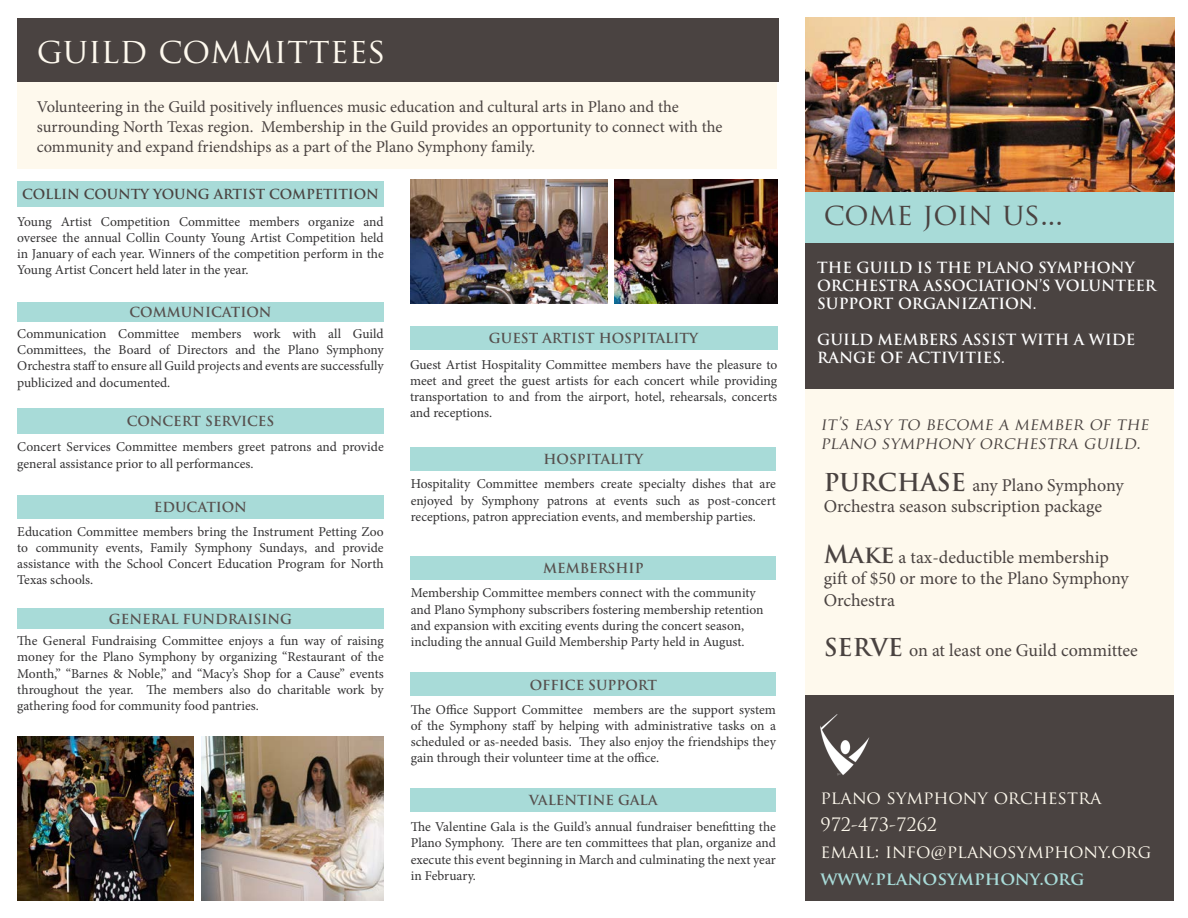
<style>
.page{position:relative;width:1188px;height:918px;background:#fff}
.page>*{position:absolute;margin:0;border:0;box-sizing:border-box;transform-origin:0 0}
.t1{font:34.5px "Trajan Pro";color:#fef9ee}
.t2{font:30px "Trajan Pro";letter-spacing:-.01em;color:#4a4341}
.t3{font:18px/21.6px "Minion Pro";letter-spacing:-.005em;color:#4a4341}
.t4{font:18px "Trajan Pro";color:#fef9ed}
.t5{font:700 18px "Trajan Pro";color:#a8dbd8}
.t6{font:16.5px/19.8px "Minion Pro";color:#4a4341}
.t7{font:16.5px/19.8px "Trajan Pro";letter-spacing:.005em;color:#4a4341}
.t8{font:700 15px/18px "Trajan Pro";color:#fff}
.t9{font:13.5px/16.2px "Minion Pro";color:#333233;text-align:justify}
.t10{font:700 13.5px "Trajan Pro";color:#564f4d}
.t11{font:700 13.5px "Trajan Pro";letter-spacing:-.01em;color:#4a4341}
.s1{font-family:"Trajan Pro";font-weight:700;font-size:24px}
</style>
<div class="page">
<div style="left:17px;top:76px;width:760px;height:92px;background:#fef9ed"></div>
<div style="left:17px;top:18px;width:761px;height:64px;background:#4a4341"></div>
<div style="left:17px;top:181px;width:367px;height:25px;background:#a8dbd8"></div>
<div style="left:17px;top:302px;width:367px;height:20px;background:#a8dbd8"></div>
<div style="left:17px;top:409px;width:367px;height:25px;background:#a8dbd8"></div>
<div style="left:410px;top:326px;width:367px;height:24px;background:#a8dbd8"></div>
<div style="left:17px;top:495px;width:367px;height:24px;background:#a8dbd8"></div>
<div style="left:17px;top:609px;width:367px;height:20px;background:#a8dbd8"></div>
<div style="left:411px;top:447px;width:365px;height:23px;background:#a8dbd8"></div>
<div style="left:411px;top:556px;width:365px;height:24px;background:#a8dbd8"></div>
<div style="left:411px;top:673px;width:365px;height:23px;background:#a8dbd8"></div>
<div style="left:411px;top:788px;width:365px;height:24px;background:#a8dbd8"></div>
<div style="left:806px;top:246px;width:368px;height:470px;background:#fef9ed"></div>
<div style="left:806px;top:191px;width:368px;height:53px;background:#a8dbd8"></div>
<div style="left:806px;top:695px;width:368px;height:205px;background:#4a4341"></div>
<img style="left:806px;top:17px;width:368px;height:174px">
<img style="left:411px;top:180px;width:197px;height:123px">
<img style="left:17px;top:737px;width:176px;height:163px">
<img style="left:615px;top:180px;width:162px;height:123px">
<div style="left:806px;top:244px;width:368px;height:145px;background:#4a4341"></div>
<img style="left:820px;top:715px;width:50px;height:61px">
<img style="left:201px;top:737px;width:183px;height:163px">
<p class="t1" style="left:37px;top:29px;width:351px">GUILD COMMITTEES</p>
<p class="t6" style="left:37px;top:97px;width:687px">Volunteering in the Guild positively influences music education and cultural arts in Plano and the surrounding North Texas region. Membership in the Guild provides an opportunity to connect with the community and expand friendships as a part of the Plano Symphony family.</p>
<p class="t11" style="left:22px;top:185px;width:358px">COLLIN COUNTY YOUNG ARTIST COMPETITION</p>
<p class="t9" style="left:17px;top:213px;width:368px">Young Artist Competition Committee members organize and oversee the annual Collin County Young Artist Competition held in January of each year. Winners of the competition perform in the Young Artist Concert held later in the year.</p>
<p class="t10" style="left:130px;top:304px;width:143px">COMMUNICATION</p>
<p class="t9" style="left:17px;top:326px;width:368px">Communication Committee members work with all Guild Committees, the Board of Directors and the Plano Symphony Orchestra staff to ensure all Guild projects and events are successfully publicized and documented.</p>
<p class="t10" style="left:127px;top:413px;width:149px">CONCERT SERVICES</p>
<p class="t9" style="left:17px;top:439px;width:368px">Concert Services Committee members greet patrons and provide general assistance prior to all performances.</p>
<p class="t10" style="left:154px;top:499px;width:95px">EDUCATION</p>
<p class="t9" style="left:17px;top:523px;width:368px">Education Committee members bring the Instrument Petting Zoo to community events, Family Symphony Sundays, and provide assistance with the School Concert Education Program for North Texas schools.</p>
<p class="t10" style="left:109px;top:611px;width:185px">GENERAL FUNDRAISING</p>
<p class="t9" style="left:17px;top:633px;width:368px">The General Fundraising Committee enjoys a fun way of raising money for the Plano Symphony by organizing “Restaurant of the Month,” “Barnes &amp; Noble,” and “Macy’s Shop for a Cause” events throughout the year. The members also do charitable work by gathering food for community food pantries.</p>
<p class="t10" style="left:489px;top:330px;width:211px">GUEST ARTIST HOSPITALITY</p>
<p class="t9" style="left:410px;top:356px;width:369px">Guest Artist Hospitality Committee members have the pleasure to meet and greet the guest artists for each concert while providing transportation to and from the airport, hotel, rehearsals, concerts and receptions.</p>
<p class="t10" style="left:544px;top:450px;width:101px">HOSPITALITY</p>
<p class="t9" style="left:411px;top:476px;width:367px">Hospitality Committee members create specialty dishes that are enjoyed by Symphony patrons at events such as post-concert receptions, patron appreciation events, and membership parties.</p>
<p class="t10" style="left:543px;top:560px;width:102px">MEMBERSHIP</p>
<p class="t9" style="left:411px;top:585px;width:354px;text-align:left">Membership Committee members connect with the community and Plano Symphony subscribers fostering membership retention and expansion with exciting events during the concert season, including the annual Guild Membership Party held in August.</p>
<p class="t10" style="left:530px;top:676px;width:129px">OFFICE SUPPORT</p>
<p class="t9" style="left:411px;top:701px;width:367px">The Office Support Committee members are the support system of the Symphony staff by helping with administrative tasks on a scheduled or as-needed basis. They also enjoy the friendships they gain through their volunteer time at the office.</p>
<p class="t10" style="left:529px;top:792px;width:130px">VALENTINE GALA</p>
<p class="t9" style="left:411px;top:819px;width:367px">The Valentine Gala is the Guild’s annual fundraiser benefitting the Plano Symphony. There are ten committees that plan, organize and execute this event beginning in March and culminating the next year in February.</p>
<p class="t2" style="left:824px;top:195px;width:241px">COME JOIN US...</p>
<p class="t8" style="left:817px;top:258px;width:341px">THE GUILD IS THE PLANO SYMPHONY<br>ORCHESTRA ASSOCIATION’S VOLUNTEER<br>SUPPORT ORGANIZATION.</p>
<p class="t8" style="left:817px;top:330px;width:320px">GUILD MEMBERS ASSIST WITH A WIDE<br>RANGE OF ACTIVITIES.</p>
<p class="t7" style="left:820px;top:413px;width:333px">IT’S EASY TO BECOME A MEMBER OF THE<br>PLANO SYMPHONY ORCHESTRA GUILD.</p>
<p class="t3" style="left:824px;top:474px;width:302px"><span class="s1">PURCHASE</span> any Plano Symphony<br>Orchestra season subscription package</p>
<p class="t3" style="left:824px;top:546px;width:307px"><span class="s1">Make</span> a tax-deductible membership gift of $50 or more to the Plano Symphony<br>Orchestra</p>
<p class="t3" style="left:824px;top:640px;width:316px"><span class="s1">SERVE</span> on at least one Guild committee</p>
<p class="t4" style="left:820px;top:786px;width:283px">PLANO SYMPHONY ORCHESTRA</p>
<p class="t4" style="left:820px;top:813px;width:118px">972-473-7262</p>
<p class="t4" style="left:820px;top:840px;width:333px">EMAIL: INFO@PLANOSYMPHONY.ORG</p>
<p class="t5" style="left:820px;top:867px;width:266px">www.planosymphony.org</p>
</div>
